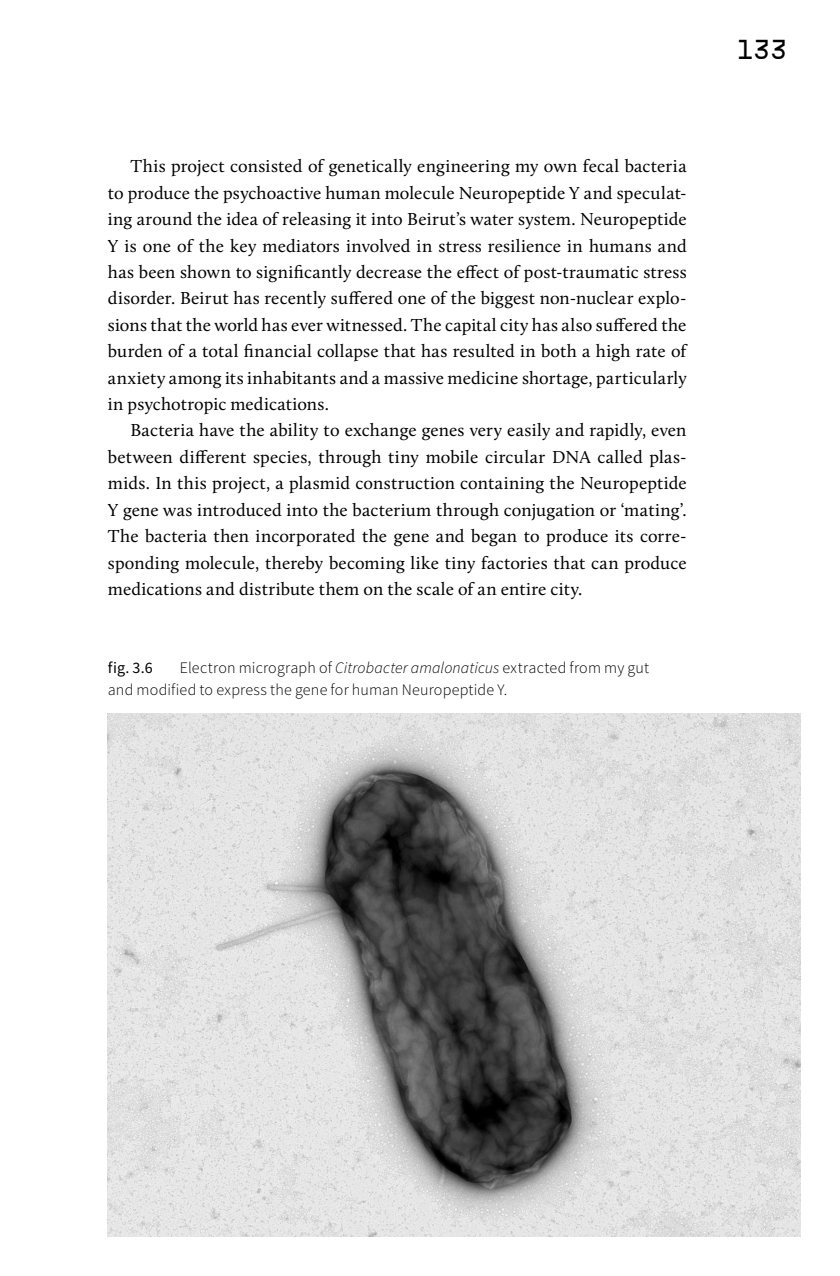
<style>
.page{position:relative;width:840px;height:1276px;background:#fff}
.page>*{position:absolute;margin:0;border:0;box-sizing:border-box;transform-origin:0 0}
.t1{font:24px "BD Rmono 2006";color:#000}
.t2{font:18px/26.4px "Calluna";letter-spacing:.01em;color:#000;text-align:justify}
.t3{font:300 16px/22px "Source Sans Pro";letter-spacing:.01em;color:#000}
.t4{font:16px "Source Sans Pro";color:#000}
.s1{font-style:italic}
</style>
<div class="page">
<img style="left:108px;top:713px;width:691px;height:523px">
<p class="t2" style="left:108px;top:153px;width:580px;text-indent:23px">This project consisted of genetically engineering my own fecal bacteria to produce the psychoactive human molecule Neuropeptide Y and speculat&shy;ing around the idea of releasing it into Beirut’s water system. Neuropeptide Y is one of the key mediators involved in stress resilience in humans and has been shown to significantly decrease the effect of post-traumatic stress disorder. Beirut has recently suffered one of the biggest non-nuclear explo&shy;sions that the world has ever witnessed. The capital city has also suffered the burden of a total financial collapse that has resulted in both a high rate of anxiety among its inhabitants and a massive medicine shortage, particularly in psychotropic medications.</p>
<p class="t2" style="left:108px;top:417px;width:580px;text-indent:23px">Bacteria have the ability to exchange genes very easily and rapidly, even between different species, through tiny mobile circular DNA called plas&shy;mids. In this project, a plasmid construction containing the Neuropeptide Y gene was introduced into the bacterium through conjugation or ‘mating’.<br>The bacteria then incorporated the gene and began to produce its corre&shy;sponding molecule, thereby becoming like tiny factories that can produce medications and distribute them on the scale of an entire city.</p>
<p class="t3" style="left:108px;top:656px;width:542px;text-indent:72px">Electron micrograph of <span class="s1">Citrobacter amalonaticus</span> extracted from my gut and modified to express the gene for human Neuropeptide Y.</p>
<p class="t4" style="left:108px;top:657px;width:46px">fig. 3.6</p>
<h1 class="t1" style="left:738px;top:32px;width:51px">133</h1>
</div>
